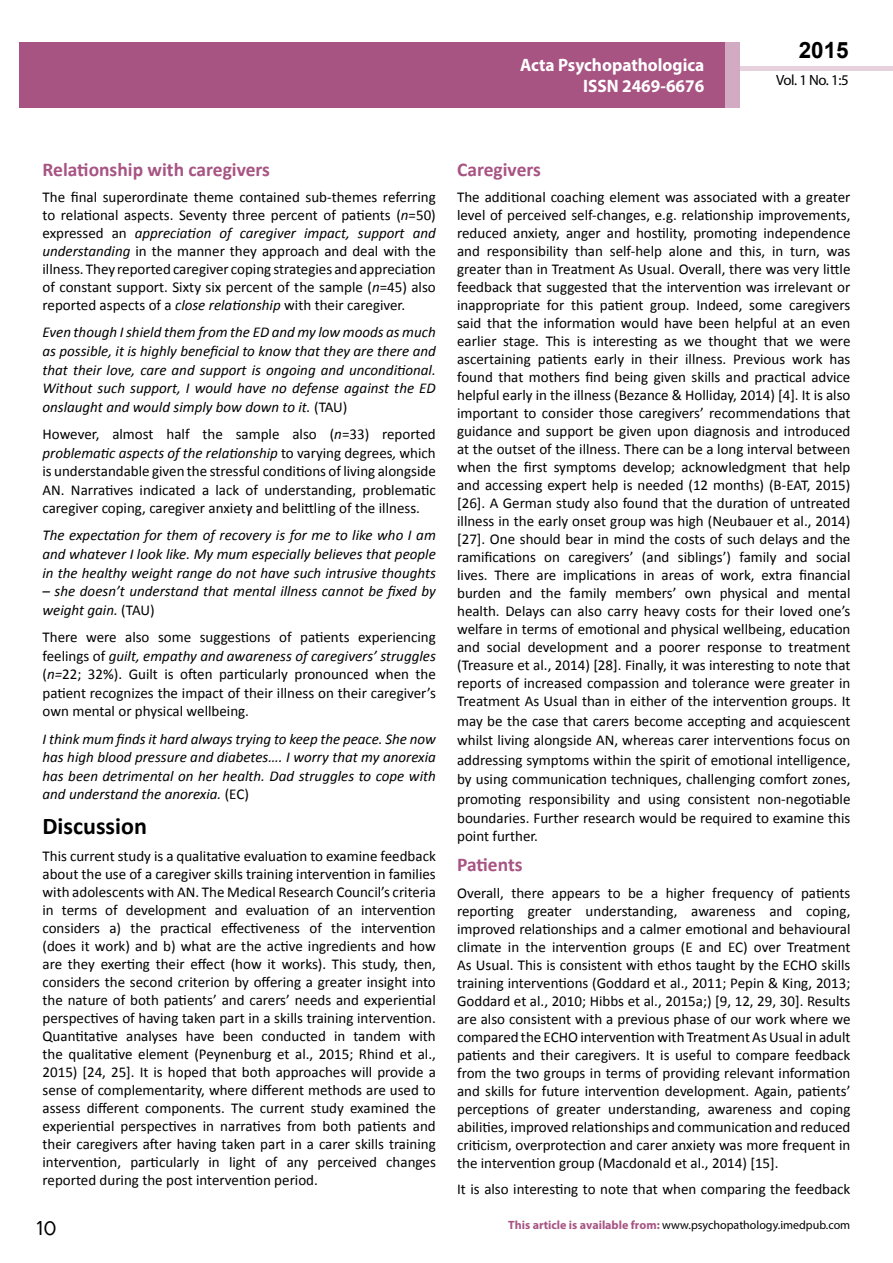
<style>
.page{position:relative;width:893px;height:1263px;background:#fff}
.page>*{position:absolute;margin:0;border:0;box-sizing:border-box;transform-origin:0 0}
.t1{font:25.5px "Tunga";color:#000}
.t2{font:700 24px "Calibri";color:#000}
.t3{font:700 22.5px "Arial";color:#000}
.t4{font:700 19.5px "Calibri";color:#a75483}
.t5{font:700 18px/21.6px "Myriad Pro";color:#fff;text-align:right;scale:.96 1}
.t6{font:15px/18px "Calibri";color:#000;text-align:justify}
.t7{font:italic 15px/18.6px "Calibri";color:#000;text-align:justify}
.t8{font:14.85px "Myriad Pro";color:#000}
.t9{font:12px "Myriad Pro";color:#000}
.s1{font-style:italic}
.s2{font-style:normal}
.s3{font-weight:700;color:#a75483}
</style>
<div class="page">
<div style="left:722px;top:66px;width:171px;height:5px;background:#e6d1dd"></div>
<div style="left:725px;top:42px;width:15px;height:66px;background:#d2aac1"></div>
<div style="left:19px;top:42px;width:706px;height:66px;background:#a75483"></div>
<p class="t5" style="left:520px;top:53px;width:194px">Acta Psychopathologica<br>ISSN 2469-6676</p>
<h3 class="t3" style="left:799px;top:35px;width:52px">2015</h3>
<p class="t8" style="left:776px;top:71px;width:74px">Vol. 1 No. 1:5</p>
<h3 class="t4" style="left:43px;top:157px;width:229px">Relationship with caregivers</h3>
<p class="t6" style="left:43px;top:188px;width:395px">The final superordinate theme contained sub-themes referring to relational aspects. Seventy three percent of patients (<span class="s1">n</span>=50) expressed an <span class="s1">appreciation of caregiver impact, support and understanding</span> in the manner they approach and deal with the illness. They reported caregiver coping strategies and appreciation of constant support. Sixty six percent of the sample (<span class="s1">n</span>=45) also reported aspects of a <span class="s1">close relationship</span> with their caregiver.</p>
<p class="t7" style="left:43px;top:323px;width:395px">Even though I shield them from the ED and my low moods as much as possible, it is highly beneficial to know that they are there and that their love, care and support is ongoing and unconditional.<br>Without such support, I would have no defense against the ED onslaught and would simply bow down to it. <span class="s2">(TAU)</span></p>
<p class="t6" style="left:43px;top:425px;width:395px;line-height:18.6px">However, almost half the sample also (<span class="s1">n</span>=33) reported <span class="s1">problematic aspects of the relationship</span> to varying degrees<span class="s1">,</span> which is understandable given the stressful conditions of living alongside AN. Narratives indicated a lack of understanding, problematic caregiver coping, caregiver anxiety and belittling of the illness.</p>
<p class="t7" style="left:43px;top:526px;width:395px">The expectation for them of recovery is for me to like who I am and whatever I look like. My mum especially believes that people in the healthy weight range do not have such intrusive thoughts</p>
<p class="t7" style="left:43px;top:581px;width:395px">– she doesn’t understand that mental illness cannot be fixed by weight gain. <span class="s2">(TAU)</span></p>
<p class="t6" style="left:43px;top:628px;width:395px;line-height:18.6px">There were also some suggestions of patients experiencing feelings of <span class="s1">guilt, empathy and awareness of caregivers’ struggles </span>(<span class="s1">n=</span>22; 32%). Guilt is often particularly pronounced when the patient recognizes the impact of their illness on their caregiver’s own mental or physical wellbeing.</p>
<p class="t7" style="left:43px;top:729px;width:395px">I think mum finds it hard always trying to keep the peace. She now has high blood pressure and diabetes…. I worry that my anorexia has been detrimental on her health. Dad struggles to cope with and understand the anorexia. <span class="s2">(EC)</span></p>
<h2 class="t2" style="left:43px;top:811px;width:106px">Discussion</h2>
<p class="t6" style="left:43px;top:847px;width:395px">This current study is a qualitative evaluation to examine feedback about the use of a caregiver skills training intervention in families with adolescents with AN. The Medical Research Council’s criteria in terms of development and evaluation of an intervention considers a) the practical effectiveness of the intervention (does it work) and b) what are the active ingredients and how are they exerting their effect (how it works). This study, then, considers the second criterion by offering a greater insight into the nature of both patients’ and carers’ needs and experiential perspectives of having taken part in a skills training intervention.<br>Quantitative analyses have been conducted in tandem with the qualitative element (Peynenburg et al., 2015; Rhind et al., 2015) [24, 25]. It is hoped that both approaches will provide a sense of complementarity, where different methods are used to assess different components. The current study examined the experiential perspectives in narratives from both patients and their caregivers after having taken part in a carer skills training intervention, particularly in light of any perceived changes reported during the post intervention period.</p>
<h3 class="t4" style="left:457px;top:157px;width:85px">Caregivers</h3>
<p class="t6" style="left:457px;top:188px;width:395px">The additional coaching element was associated with a greater level of perceived self-changes, e.g. relationship improvements, reduced anxiety, anger and hostility, promoting independence and responsibility than self-help alone and this, in turn, was greater than in Treatment As Usual. Overall, there was very little feedback that suggested that the intervention was irrelevant or inappropriate for this patient group. Indeed, some caregivers said that the information would have been helpful at an even earlier stage. This is interesting as we thought that we were ascertaining patients early in their illness. Previous work has found that mothers find being given skills and practical advice helpful early in the illness (Bezance &amp; Holliday, 2014) [4]. It is also important to consider those caregivers’ recommendations that guidance and support be given upon diagnosis and introduced at the outset of the illness. There can be a long interval between when the first symptoms develop; acknowledgment that help and accessing expert help is needed (12 months) (B-EAT, 2015) [26]. A German study also found that the duration of untreated illness in the early onset group was high (Neubauer et al., 2014) [27]. One should bear in mind the costs of such delays and the ramifications on caregivers’ (and siblings’) family and social lives. There are implications in areas of work, extra financial burden and the family members’ own physical and mental health. Delays can also carry heavy costs for their loved one’s welfare in terms of emotional and physical wellbeing, education and social development and a poorer response to treatment (Treasure et al., 2014) [28]. Finally, it was interesting to note that reports of increased compassion and tolerance were greater in Treatment As Usual than in either of the intervention groups. It</p>
<p class="t6" style="left:457px;top:711px;width:395px;line-height:19.5px">may be the case that carers become accepting and acquiescent whilst living alongside AN, whereas carer interventions focus on addressing symptoms within the spirit of emotional intelligence, by using communication techniques, challenging comfort zones, promoting responsibility and using consistent non-negotiable boundaries. Further research would be required to examine this</p>
<p class="t6" style="left:457px;top:827px;width:82px">point further.</p>
<h3 class="t4" style="left:457px;top:852px;width:67px">Patients</h3>
<p class="t6" style="left:457px;top:884px;width:395px">Overall, there appears to be a higher frequency of patients reporting greater understanding, awareness and coping, improved relationships and a calmer emotional and behavioural climate in the intervention groups (E and EC) over Treatment As Usual. This is consistent with ethos taught by the ECHO skills training interventions (Goddard et al., 2011; Pepin &amp; King, 2013; Goddard et al., 2010; Hibbs et al., 2015a;) [9, 12, 29, 30]. Results are also consistent with a previous phase of our work where we compared the ECHO intervention with Treatment As Usual in adult patients and their caregivers. It is useful to compare feedback from the two groups in terms of providing relevant information and skills for future intervention development. Again, patients’ perceptions of greater understanding, awareness and coping abilities, improved relationships and communication and reduced criticism, overprotection and carer anxiety was more frequent in the intervention group (Macdonald et al., 2014) [15].</p>
<p class="t6" style="left:457px;top:1180px;width:395px">It is also interesting to note that when comparing the feedback</p>
<h1 class="t1" style="left:36px;top:1211px;width:22px">10</h1>
<p class="t9" style="left:508px;top:1218px;width:343px"><span class="s3">This article is available from:</span> www.psychopathology.imedpub.com</p>
</div>
